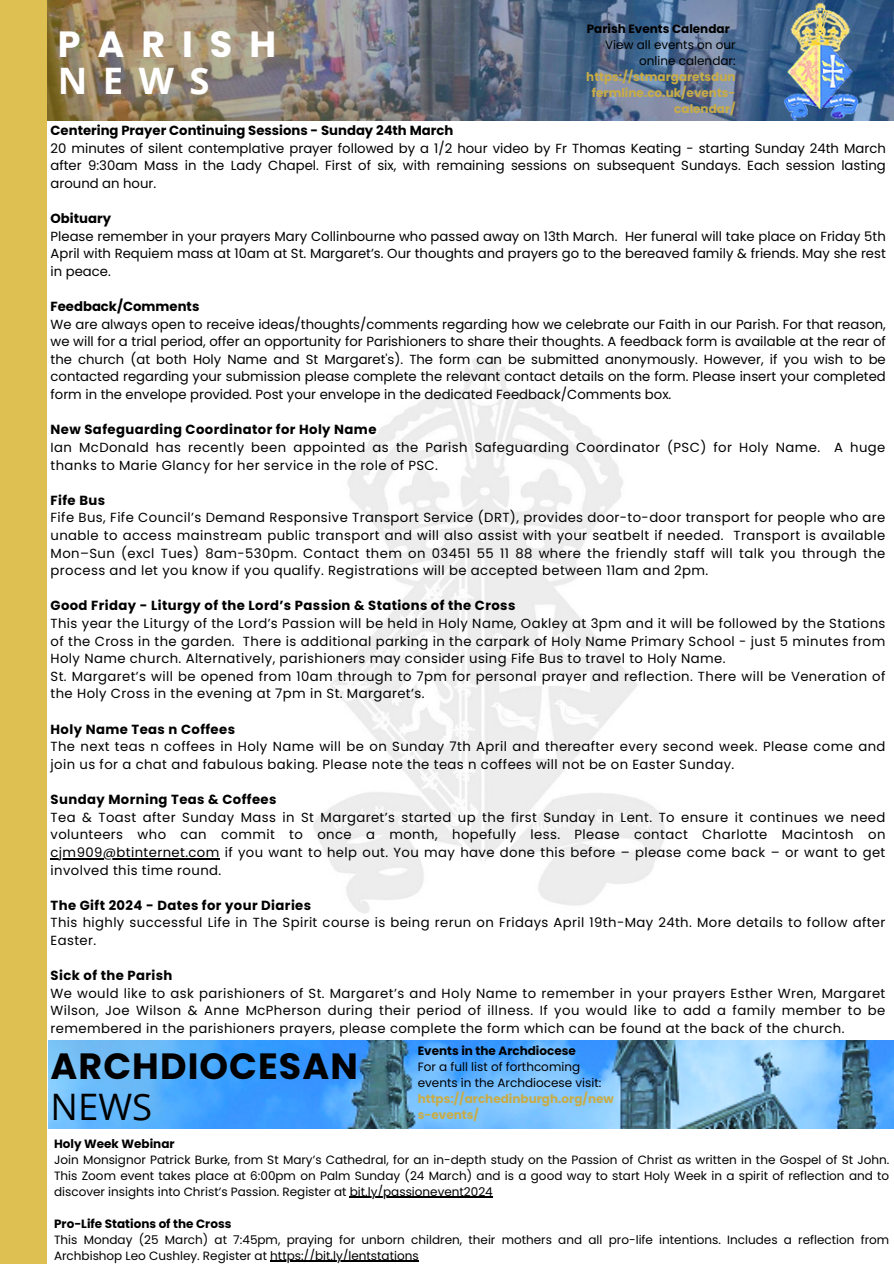
<style>
.page{position:relative;width:894px;height:1264px;background:#fff}
.page>*{position:absolute;margin:0;border:0;box-sizing:border-box;transform-origin:0 0}
.t1{font:700 36.45px "Poppins";letter-spacing:.03em;color:#000}
.t2{font:700 36.45px "Poppins";letter-spacing:.465em;color:#fff}
.t3{font:700 36.45px "Open Sans";color:#fff}
.t4{font:36.45px "Open Sans";color:#000}
.t5{font:13.2px/17.5px "Poppins";letter-spacing:.03em;color:#000;text-align:justify}
.t6{font:700 13.2px "Poppins";letter-spacing:.03em;color:#000}
.t7{font:700 13.2px "Poppins";color:#000}
.t8{font:12px/16px "Poppins";color:#000}
.t9{font:700 12px/16px "Poppins";color:#c8ac47;text-align:right}
.t10{font:700 12px "Poppins";color:#000}
.s1{font-weight:400;color:#000}
.s2{font-weight:700}
</style>
<div class="page">
<img style="left:181px;top:358px;width:484px;height:556px">
<img style="left:46px;top:0;width:847px;height:120px">
<div style="left:0;top:0;width:46px;height:1263px;background:#debf52"></div>
<hr style="left:51px;top:858px;width:169px;height:1px;background:#000">
<hr style="left:349px;top:1196px;width:143px;height:1px;background:#000">
<hr style="left:270px;top:1260px;width:148px;height:1px;background:#000">
<img style="left:48px;top:1040px;width:845px;height:88px">
<p class="t2" style="left:58px;top:19px;width:220px">PARISH</p>
<p class="t3" style="left:58px;top:55px;width:153px">NEWS</p>
<p class="t10" style="left:586px;top:21px;width:144px">Parish Events Calendar</p>
<p class="t8" style="left:605px;top:37px;width:132px">View all events on our</p>
<p class="t9" style="left:586px;top:53px;width:151px"><span class="s1">online calendar: </span>https://stmargaretsdun fermline.co.uk/events&shy;calendar/</p>
<h1 class="t7" style="left:51px;top:121px;width:404px">Centering Prayer Continuing Sessions - Sunday 24th March</h1>
<p class="t5" style="left:51px;top:139px;width:836px">20 minutes of silent contemplative prayer followed by a 1/2 hour video by Fr Thomas Keating - starting Sunday 24th March after 9:30am Mass in the Lady Chapel. First of six, with remaining sessions on subsequent Sundays. Each session lasting around an hour.</p>
<p class="t7" style="left:51px;top:209px;width:62px">Obituary</p>
<p class="t5" style="left:51px;top:227px;width:836px">Please remember in your prayers Mary Collinbourne who passed away on 13th March. Her funeral will take place on Friday 5th April with Requiem mass at 10am at St. Margaret’s. Our thoughts and prayers go to the bereaved family &amp; friends. May she rest in peace.</p>
<p class="t7" style="left:51px;top:297px;width:150px">Feedback/Comments</p>
<p class="t5" style="left:51px;top:315px;width:836px">We are always open to receive ideas/thoughts/comments regarding how we celebrate our Faith in our Parish. For that reason, we will for a trial period, offer an opportunity for Parishioners to share their thoughts. A feedback form is available at the rear of the church (at both Holy Name and St Margaret's). The form can be submitted anonymously. However, if you wish to be contacted regarding your submission please complete the relevant contact details on the form. Please insert your completed form in the envelope provided. Post your envelope in the dedicated Feedback/Comments box.</p>
<p class="t6" style="left:51px;top:420px;width:327px">New Safeguarding Coordinator for Holy Name</p>
<p class="t5" style="left:51px;top:438px;width:836px">Ian McDonald has recently been appointed as the Parish Safeguarding Coordinator (PSC) for Holy Name. A huge thanks to Marie Glancy for her service in the role of PSC.</p>
<p class="t6" style="left:51px;top:491px;width:56px">Fife Bus</p>
<p class="t5" style="left:51px;top:509px;width:836px">Fife Bus, Fife Council’s Demand Responsive Transport Service (DRT), provides door-to-door transport for people who are unable to access mainstream public transport and will also assist with your seatbelt if needed. Transport is available Mon–Sun (excl Tues) 8am-530pm. Contact them on 03451 55 11 88 where the friendly staff will talk you through the process and let you know if you qualify. Registrations will be accepted between 11am and 2pm.</p>
<p class="t6" style="left:51px;top:596px;width:466px">Good Friday - Liturgy of the Lord’s Passion &amp; Stations of the Cross</p>
<p class="t5" style="left:51px;top:614px;width:836px">This year the Liturgy of the Lord’s Passion will be held in Holy Name, Oakley at 3pm and it will be followed by the Stations of the Cross in the garden. There is additional parking in the carpark of Holy Name Primary School - just 5 minutes from Holy Name church. Alternatively, parishioners may consider using Fife Bus to travel to Holy Name.</p>
<p class="t5" style="left:51px;top:667px;width:836px">St. Margaret’s will be opened from 10am through to 7pm for personal prayer and reflection. There will be Veneration of the Holy Cross in the evening at 7pm in St. Margaret’s.</p>
<p class="t6" style="left:51px;top:719px;width:186px">Holy Name Teas n Coffees</p>
<p class="t5" style="left:51px;top:737px;width:836px">The next teas n coffees in Holy Name will be on Sunday 7th April and thereafter every second week. Please come and join us for a chat and fabulous baking. Please note the teas n coffees will not be on Easter Sunday.</p>
<p class="t6" style="left:51px;top:790px;width:227px">Sunday Morning Teas &amp; Coffees</p>
<p class="t5" style="left:51px;top:808px;width:836px">Tea &amp; Toast after Sunday Mass in St Margaret’s started up the first Sunday in Lent. To ensure it continues we need volunteers who can commit to once a month, hopefully less. Please contact Charlotte Macintosh on</p>
<p class="t5" style="left:51px;top:843px;width:836px">cjm909@btinternet.com if you want to help out. You may have done this before – please come back – or want to get involved this time round.</p>
<p class="t5" style="left:51px;top:896px;width:836px"><span class="s2">The Gift 2024 - Dates for your Diaries<br></span>This highly successful Life in The Spirit course is being rerun on Fridays April 19th-May 24th. More details to follow after</p>
<p class="t5" style="left:51px;top:931px;width:47px">Easter.</p>
<p class="t6" style="left:51px;top:966px;width:123px">Sick of the Parish</p>
<p class="t5" style="left:51px;top:984px;width:836px">We would like to ask parishioners of St. Margaret’s and Holy Name to remember in your prayers Esther Wren, Margaret Wilson, Joe Wilson &amp; Anne McPherson during their period of illness. If you would like to add a family member to be remembered in the parishioners prayers, please complete the form which can be found at the back of the church.</p>
<p class="t1" style="left:51px;top:1040px;width:309px">ARCHDIOCESAN</p>
<p class="t4" style="left:51px;top:1080px;width:103px">NEWS</p>
<p class="t10" style="left:417px;top:1042px;width:160px">Events in the Archdiocese</p>
<p class="t8" style="left:417px;top:1059px;width:185px">For a full list of forthcoming events in the Archdiocese visit:</p>
<p class="t9" style="left:417px;top:1091px;width:197px;text-align:left">https://archedinburgh.org/new s-events/</p>
<p class="t10" style="left:54px;top:1134px;width:122px">Holy Week Webinar</p>
<p class="t8" style="left:54px;top:1151px;width:836px;text-align:justify">Join Monsignor Patrick Burke, from St Mary’s Cathedral, for an in-depth study on the Passion of Christ as written in the Gospel of St John.<br>This Zoom event takes place at 6:00pm on Palm Sunday (24 March) and is a good way to start Holy Week in a spirit of reflection and to discover insights into Christ’s Passion. Register at bit.ly/passionevent2024</p>
<p class="t10" style="left:54px;top:1214px;width:179px">Pro-Life Stations of the Cross</p>
<p class="t8" style="left:54px;top:1231px;width:836px">This Monday (25 March) at 7:45pm, praying for unborn children, their mothers and all pro-life intentions. Includes a reflection from<br>Archbishop Leo Cushley. Register at https://bit.ly/lentstations</p>
</div>
